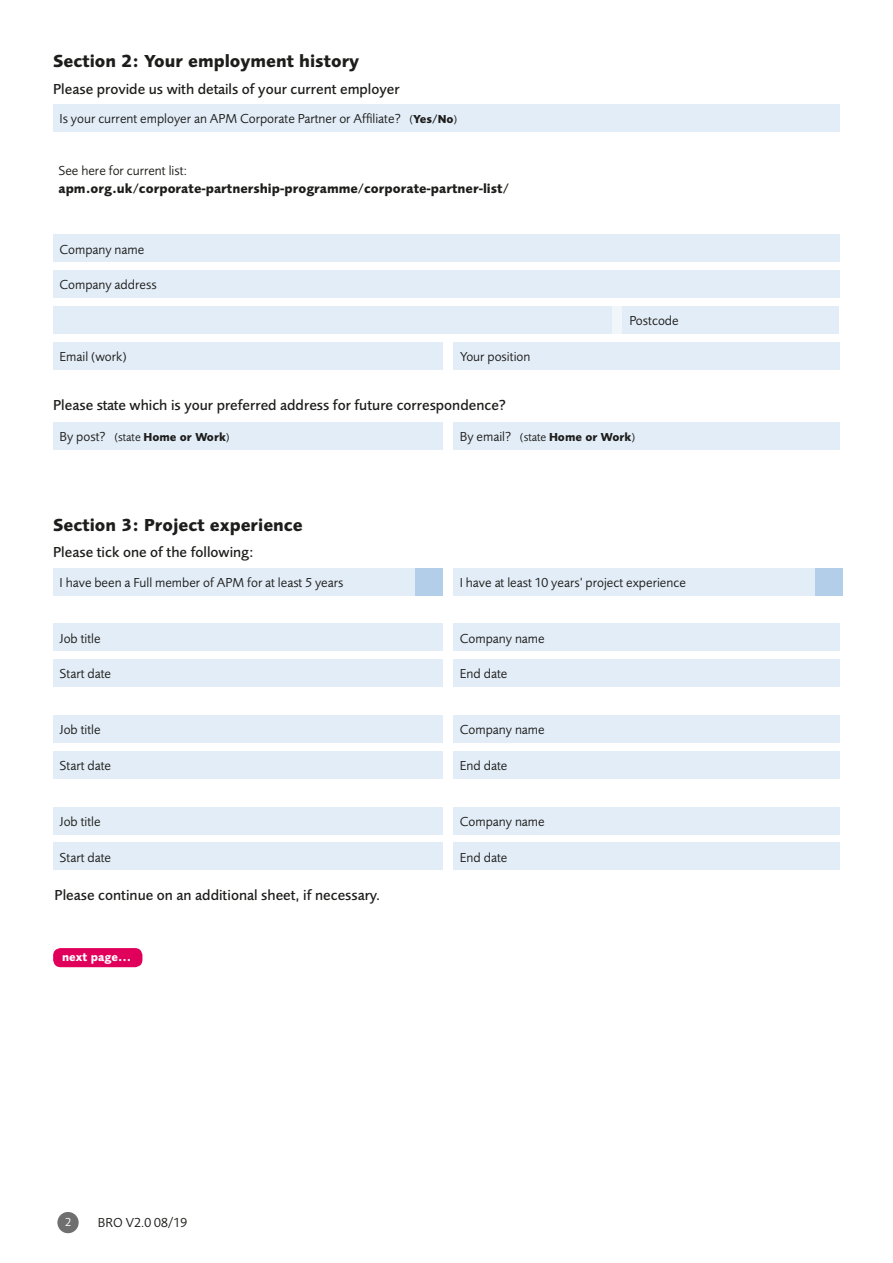
<style>
.page{position:relative;width:893px;height:1263px;background:#fff}
.page>*{position:absolute;margin:0;border:0;box-sizing:border-box;transform-origin:0 0}
.t1{font:700 18px "Foundry Sans";color:#1d1d1b}
.t2{font:500 15px "Foundry Sans";color:#1d1d1b}
.t3{font:13.5px "Foundry Sans";color:#1d1d1b}
.t4{font:700 13.5px "Foundry Sans";color:#1d1d1b}
.t5{font:700 12px "Foundry Sans";color:#1d1d1b}
.t6{font:700 12px "Foundry Sans";color:#fff}
.t7{font:12px "Foundry Sans";color:#fff}
.s1{font-size:12px}
.s2{font-weight:700;font-size:12px}
.s3{font-weight:400;font-size:13.5px}
.s4{font-weight:400}
</style>
<div class="page">
<div style="left:57px;top:1212px;width:22px;height:21px;background:#706f6f;border-radius:50%"></div>
<div style="left:53px;top:270px;width:787px;height:28px;background:#e3edf7"></div>
<div style="left:53px;top:306px;width:560px;height:28px;background:#e3edf7"></div>
<div style="left:612px;top:306px;width:11px;height:28px;background:#f1f6fb"></div>
<div style="left:623px;top:306px;width:216px;height:28px;background:#e3edf7"></div>
<div style="left:53px;top:342px;width:390px;height:28px;background:#e3edf7"></div>
<div style="left:454px;top:342px;width:386px;height:28px;background:#e3edf7"></div>
<div style="left:53px;top:235px;width:787px;height:27px;background:#e3edf7"></div>
<div style="left:53px;top:422px;width:390px;height:28px;background:#e3edf7"></div>
<div style="left:53px;top:623px;width:390px;height:28px;background:#e3edf7"></div>
<div style="left:53px;top:715px;width:390px;height:28px;background:#e3edf7"></div>
<div style="left:53px;top:807px;width:390px;height:27px;background:#e3edf7"></div>
<div style="left:53px;top:659px;width:390px;height:28px;background:#e3edf7"></div>
<div style="left:53px;top:751px;width:390px;height:27px;background:#e3edf7"></div>
<div style="left:53px;top:842px;width:390px;height:28px;background:#e3edf7"></div>
<div style="left:53px;top:104px;width:787px;height:28px;background:#e3edf7"></div>
<div style="left:453px;top:422px;width:387px;height:28px;background:#e3edf7"></div>
<div style="left:453px;top:623px;width:387px;height:28px;background:#e3edf7"></div>
<div style="left:453px;top:715px;width:387px;height:28px;background:#e3edf7"></div>
<div style="left:453px;top:807px;width:387px;height:27px;background:#e3edf7"></div>
<div style="left:453px;top:659px;width:387px;height:28px;background:#e3edf7"></div>
<div style="left:453px;top:751px;width:387px;height:27px;background:#e3edf7"></div>
<div style="left:453px;top:842px;width:387px;height:28px;background:#e3edf7"></div>
<div style="left:53px;top:948px;width:89px;height:19px;background:#e0005b;border-radius:7px"></div>
<div style="left:53px;top:568px;width:390px;height:27px;background:#e3edf7"></div>
<div style="left:415px;top:568px;width:28px;height:27px;background:#b3cee9"></div>
<div style="left:453px;top:568px;width:390px;height:27px;background:#e3edf7"></div>
<div style="left:815px;top:568px;width:28px;height:27px;background:#b3cee9"></div>
<h1 class="t1" style="left:53px;top:50px;width:308px">Section 2: Your employment history</h1>
<p class="t2" style="left:53px;top:80px;width:348px">Please provide us with details of your current employer</p>
<p class="t3" style="left:60px;top:110px;width:399px">Is your current employer an APM Corporate Partner or Affiliate? <span class="s1">(</span><span class="s2">Yes/No</span><span class="s1">)</span></p>
<p class="t3" style="left:58px;top:163px;width:130px">See here for current list:</p>
<p class="t4" style="left:58px;top:180px;width:452px">apm.org.uk/corporate-partnership-programme/corporate-partner-list/</p>
<p class="t3" style="left:60px;top:241px;width:86px">Company name</p>
<p class="t3" style="left:60px;top:277px;width:99px">Company address</p>
<p class="t3" style="left:60px;top:349px;width:69px">Email (work)</p>
<p class="t3" style="left:460px;top:349px;width:72px">Your position</p>
<p class="t2" style="left:53px;top:396px;width:454px">Please state which is your preferred address for future correspondence?</p>
<p class="t3" style="left:629px;top:313px;width:51px">Postcode</p>
<p class="t5" style="left:60px;top:430px;width:172px"><span class="s3">By post?</span> <span class="s4">(state</span> Home or Work<span class="s4">)</span></p>
<h1 class="t1" style="left:53px;top:514px;width:251px">Section 3: Project experience</h1>
<p class="t2" style="left:53px;top:543px;width:202px">Please tick one of the following:</p>
<p class="t5" style="left:460px;top:430px;width:177px"><span class="s3">By email?</span> <span class="s4">(state</span> Home or Work<span class="s4">)</span></p>
<p class="t3" style="left:60px;top:574px;width:285px">I have been a Full member of APM for at least 5 years</p>
<p class="t3" style="left:460px;top:574px;width:228px">I have at least 10 years’ project experience</p>
<p class="t3" style="left:60px;top:630px;width:43px">Job title</p>
<p class="t3" style="left:460px;top:630px;width:86px">Company name</p>
<p class="t3" style="left:60px;top:666px;width:53px">Start date</p>
<p class="t3" style="left:460px;top:666px;width:49px">End date</p>
<p class="t3" style="left:60px;top:722px;width:43px">Job title</p>
<p class="t3" style="left:460px;top:722px;width:86px">Company name</p>
<p class="t3" style="left:60px;top:757px;width:53px">Start date</p>
<p class="t3" style="left:460px;top:757px;width:49px">End date</p>
<p class="t3" style="left:60px;top:813px;width:43px">Job title</p>
<p class="t3" style="left:460px;top:813px;width:86px">Company name</p>
<p class="t3" style="left:60px;top:849px;width:53px">Start date</p>
<p class="t3" style="left:460px;top:849px;width:49px">End date</p>
<p class="t2" style="left:55px;top:887px;width:327px">Please continue on an additional sheet, if necessary.</p>
<p class="t6" style="left:62px;top:950px;width:71px">next page...</p>
<p class="t7" style="left:65px;top:1215px;width:8px">2</p>
<p class="t3" style="left:98px;top:1215px;width:91px">BRO V2.0 08/19</p>
</div>
